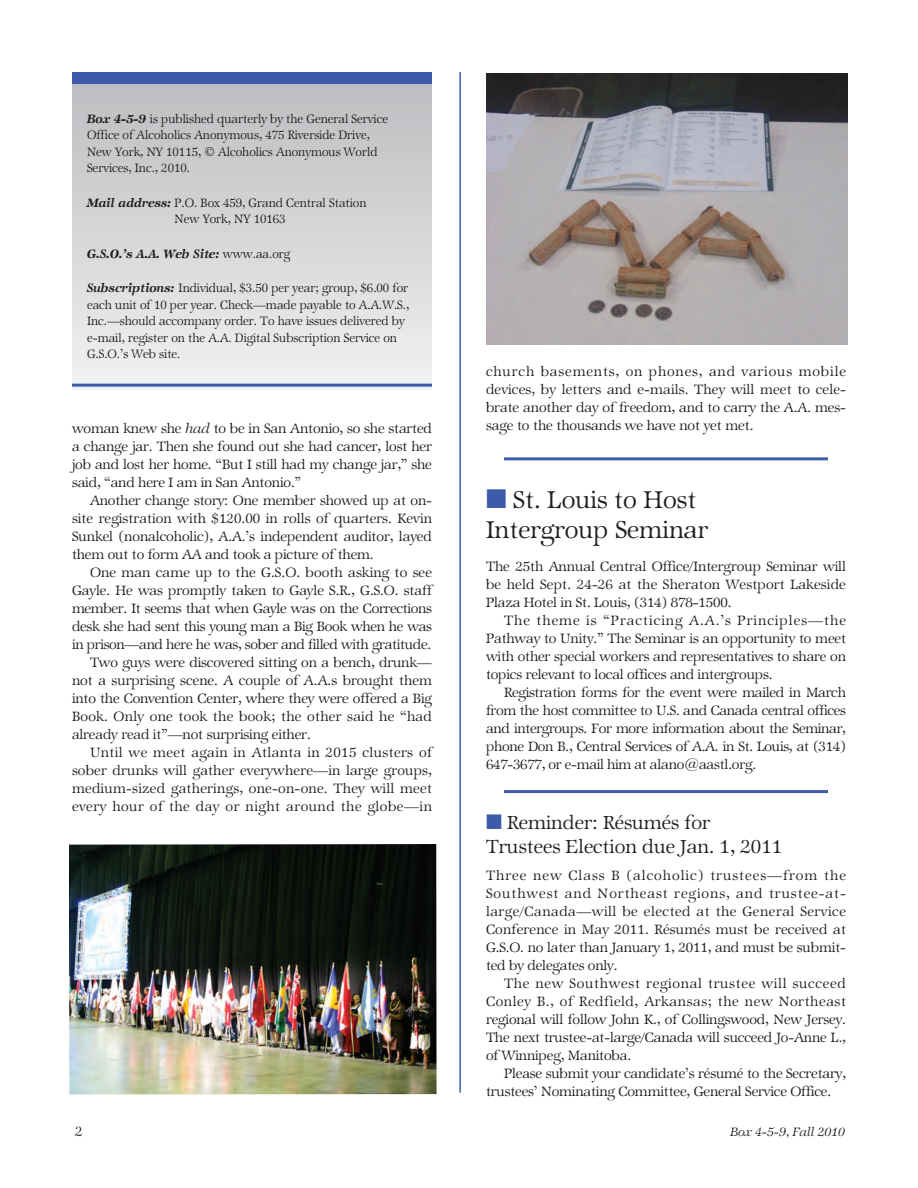
<style>
.page{position:relative;width:918px;height:1188px;background:#fff}
.page>*{position:absolute;margin:0;border:0;box-sizing:border-box;transform-origin:0 0}
.t1{font:27px/30px "Zapf Internatl IT Cby BT Light";color:#231f20}
.t2{font:21px/24px "Zapf Internatl IT Cby BT Light";color:#231f20}
.t3{font:15px/18px "Zapf Internatl IT Cby BT Light";letter-spacing:-.01em;color:#231f20;text-align:justify}
.t4{font:15px "Zapf Internatl IT Cby BT Light";letter-spacing:.015em;color:#231f20}
.t5{font:15px "Zapf Internatl IT Cby BT Light";letter-spacing:.01em;color:#231f20}
.t6{font:15px "Zapf Internatl IT Cby BT Light";letter-spacing:.025em;color:#231f20}
.t7{font:15px "Zapf Internatl IT Cby BT Light";letter-spacing:.03em;color:#231f20}
.t8{font:13.5px/16.5px "Zapf Internatl IT Cby BT Light";color:#231f20;scale:.95 1}
.t9{font:italic 13.5px "Zapf Internatl IT Cby BT Demi";color:#231f20;scale:.95 1}
.t10{font:13.5px "Zapf Internatl IT Cby BT Light Ital";color:#231f20}
.s1{font-family:"Zapf Internatl IT Cby BT Demi";font-style:italic}
.s2{font-family:"Zapf Internatl IT Cby BT Light";font-style:normal}
.s3{font-family:"Zapf Internatl IT Cby BT Light Ital"}
.s4{color:#3c5caa}
</style>
<div class="page">
<hr style="left:459px;top:72px;width:2px;height:1021px;background:#3c5caa">
<hr style="left:504px;top:457px;width:324px;height:3px;background:#3c5caa">
<hr style="left:504px;top:790px;width:324px;height:3px;background:#3c5caa">
<div style="left:72px;top:81px;width:360px;height:308px;background:linear-gradient(to bottom,#bdbec0,#eff0f2)"></div>
<div style="left:72px;top:72px;width:360px;height:12px;background:#3c5caa"></div>
<hr style="left:72px;top:384px;width:360px;height:3px;background:#3c5caa">
<img style="left:487px;top:74px;width:360px;height:270px">
<img style="left:69px;top:844px;width:368px;height:251px">
<p class="t8" style="left:87px;top:112px;width:318px"><span class="s1">Box 4-5-9</span> is published quarterly by the General Service Office of Alcoholics Anonymous, 475 Riverside Drive, New York, NY 10115, © Alcoholics Anonymous World Services, Inc., 2010.</p>
<p class="t8" style="left:87px;top:196px;width:296px;text-align:center"><span class="s1">Mail address:</span> P.O. Box 459, Grand Central Station<br>New York, NY 10163</p>
<p class="t9" style="left:87px;top:249px;width:216px">G.S.O.’s A.A. Web Site: <span class="s2">www.aa.org</span></p>
<p class="t8" style="left:87px;top:282px;width:341px"><span class="s1">Subscriptions:</span> Individual, $3.50 per year; group, $6.00 for each unit of 10 per year. Check—made payable to A.A.W.S., Inc.—should accompany order. To have issues delivered by e-mail, register on the A.A. Digital Subscription Service on G.S.O.’s Web site.</p>
<p class="t3" style="left:72px;top:421px;width:362px">woman knew she <span class="s3">had</span> to be in San Antonio, so she started a change jar. Then she found out she had cancer, lost her job and lost her home. “But I still had my change jar,” she said, “and here I am in San Antonio.”</p>
<p class="t3" style="left:72px;top:493px;width:362px;text-indent:18px">Another change story: One member showed up at on&shy;site registration with $120.00 in rolls of quarters. Kevin Sunkel (nonalcoholic), A.A.’s independent auditor, layed them out to form AA and took a picture of them.</p>
<p class="t3" style="left:90px;top:565px;width:343px">One man came up to the G.S.O. booth asking to see</p>
<p class="t3" style="left:72px;top:583px;width:361px">Gayle. He was promptly taken to Gayle S.R., G.S.O. staff</p>
<p class="t3" style="left:72px;top:601px;width:362px">member. It seems that when Gayle was on the Corrections</p>
<p class="t3" style="left:72px;top:619px;width:362px">desk she had sent this young man a Big Book when he was</p>
<p class="t3" style="left:72px;top:637px;width:361px">in prison—and here he was, sober and filled with gratitude.</p>
<p class="t3" style="left:90px;top:655px;width:343px">Two guys were discovered sitting on a bench, drunk—</p>
<p class="t3" style="left:72px;top:673px;width:361px">not a surprising scene. A couple of A.A.s brought them</p>
<p class="t3" style="left:72px;top:691px;width:361px">into the Convention Center, where they were offered a Big</p>
<p class="t4" style="left:72px;top:710px;width:362px">Book. Only one took the book; the other said he “had</p>
<p class="t3" style="left:72px;top:727px;width:240px">already read it”—not surprising either.</p>
<p class="t6" style="left:90px;top:746px;width:343px">Until we meet again in Atlanta in 2015 clusters of</p>
<p class="t5" style="left:72px;top:764px;width:362px">sober drunks will gather everywhere—in large groups,</p>
<p class="t4" style="left:72px;top:782px;width:362px">medium-sized gatherings, one-on-one. They will meet</p>
<p class="t7" style="left:72px;top:800px;width:362px">every hour of the day or night around the globe—in</p>
<p class="t3" style="left:486px;top:364px;width:362px">church basements, on phones, and various mobile devices, by letters and e-mails. They will meet to cele&shy;brate another day of freedom, and to carry the A.A. mes&shy;sage to the thousands we have not yet met.</p>
<h1 class="t1" style="left:486px;top:488px;width:224px"><span class="s4">■</span> St. Louis to Host<br>Intergroup Seminar</h1>
<p class="t3" style="left:486px;top:559px;width:361px">The 25th Annual Central Office/Intergroup Seminar will be held Sept. 24-26 at the Sheraton Westport Lakeside Plaza Hotel in St. Louis, (314) 878-1500.</p>
<p class="t3" style="left:486px;top:613px;width:361px;text-indent:18px">The theme is “Practicing A.A.’s Principles—the Pathway to Unity.” The Seminar is an opportunity to meet with other special workers and representatives to share on topics relevant to local offices and intergroups.</p>
<p class="t3" style="left:486px;top:685px;width:362px;text-indent:18px">Registration forms for the event were mailed in March from the host committee to U.S. and Canada central offices and intergroups. For more information about the Seminar, phone Don B., Central Services of A.A. in St. Louis, at (314)<br>647-3677, or e-mail him at alano@aastl.org.</p>
<h2 class="t2" style="left:486px;top:813px;width:298px"><span class="s4">■</span> Reminder: Résumés for<br>Trustees Election due Jan. 1, 2011</h2>
<p class="t3" style="left:486px;top:868px;width:362px">Three new Class B (alcoholic) trustees—from the Southwest and Northeast regions, and trustee-at&shy;large/Canada—will be elected at the General Service Conference in May 2011. Résumés must be received at G.S.O. no later than January 1, 2011, and must be submit&shy;ted by delegates only.</p>
<p class="t3" style="left:486px;top:976px;width:361px;text-indent:18px">The new Southwest regional trustee will succeed Conley B., of Redfield, Arkansas; the new Northeast regional will follow John K., of Collingswood, New Jersey.<br>The next trustee-at-large/Canada will succeed Jo-Anne L., of Winnipeg, Manitoba.</p>
<p class="t3" style="left:486px;top:1066px;width:362px;text-indent:18px">Please submit your candidate’s résumé to the Secretary, trustees’ Nominating Committee, General Service Office.</p>
<p class="t3" style="left:75px;top:1124px;width:9px">2</p>
<p class="t10" style="left:731px;top:1126px;width:116px">Box 4-5-9, Fall 2010</p>
</div>
